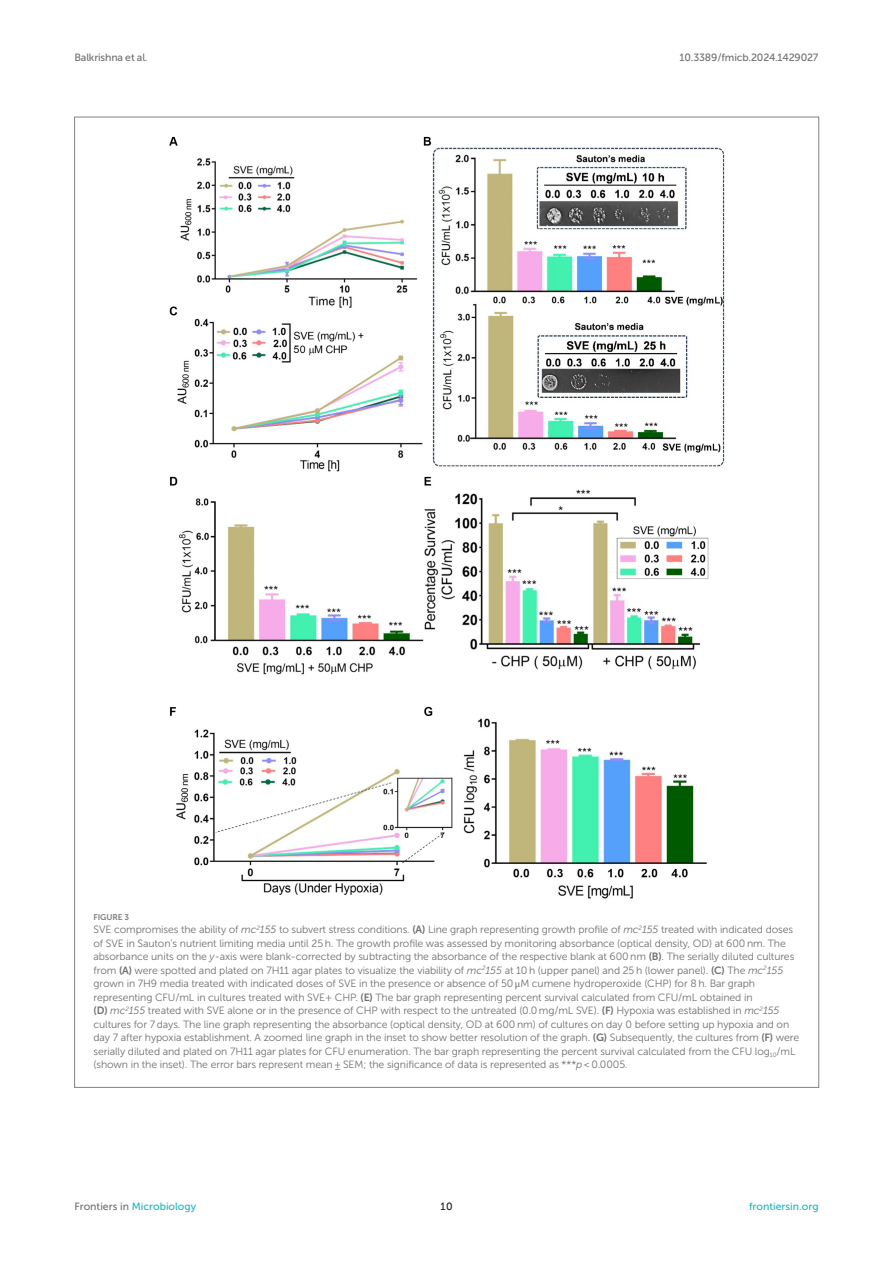
<style>
.page{position:relative;width:893px;height:1263px;background:#fff}
.page>*{position:absolute;margin:0;border:0;box-sizing:border-box;transform-origin:0 0}
.FIG_LEG{font:10.5px/13.5px "Museo Sans 300";letter-spacing:-.01em;color:#706f70}
.t1{font:10.5px "Museo Sans 500";letter-spacing:-.015em;color:#706f70}
.t2{font:10.5px "Museo Sans 500";color:#1db5c3}
.t3{font:10.5px "Museo Sans 500";color:#1b1c1b}
.FIG_HD{font:8.25px "Museo Sans 700";letter-spacing:-.01em;color:#7e7f7f}
.s1{font-style:italic}
.s2{font-family:"Museo Sans 700"}
.s3{font-family:"STIX General"}
.s4{color:#706f70}
</style>
<div class="page">
<img style="left:169px;top:136px;width:556px;height:763px">
<p class="t1" style="left:74px;top:51px;width:75px">Balkrishna et al.</p>
<p class="t1" style="left:680px;top:51px;width:140px">10.3389/fmicb.2024.1429027</p>
<p class="FIG_HD" style="left:94px;top:912px;width:37px">FIGURE 3</p>
<p class="FIG_LEG" style="left:94px;top:923px;width:707px">SVE compromises the ability of <span class="s1">mc</span><sup>2</sup><span class="s1">155</span> to subvert stress conditions. <span class="s2">(A)</span> Line graph representing growth profile of <span class="s1">mc</span><sup>2</sup><span class="s1">155</span> treated with indicated doses of SVE in Sauton’s nutrient limiting media until 25 h. The growth profile was assessed by monitoring absorbance (optical density, OD) at 600 nm. The absorbance units on the <span class="s1">y</span>-axis were blank-corrected by subtracting the absorbance of the respective blank at 600 nm <span class="s2">(B)</span>. The serially diluted cultures from <span class="s2">(A)</span> were spotted and plated on 7H11 agar plates to visualize the viability of <span class="s1">mc</span><sup>2</sup><span class="s1">155</span> at 10 h (upper panel) and 25 h (lower panel). <span class="s2">(C)</span> The <span class="s1">mc</span><sup>2</sup><span class="s1">155 </span>grown in 7H9 media treated with indicated doses of SVE in the presence or absence of 50 <span class="s3">μ</span>M cumene hydroperoxide (CHP) for 8 h. Bar graph representing CFU/mL in cultures treated with SVE+ CHP. <span class="s2">(E)</span> The bar graph representing percent survival calculated from CFU/mL obtained in<br><span class="s2">(D)</span> <span class="s1">mc</span><sup>2</sup><span class="s1">155</span> treated with SVE alone or in the presence of CHP with respect to the untreated (0.0 mg/mL SVE). <span class="s2">(F)</span> Hypoxia was established in <span class="s1">mc</span><sup>2</sup><span class="s1">155 </span>cultures for 7 days. The line graph representing the absorbance (optical density, OD at 600 nm) of cultures on day 0 before setting up hypoxia and on day 7 after hypoxia establishment. A zoomed line graph in the inset to show better resolution of the graph. <span class="s2">(G)</span> Subsequently, the cultures from <span class="s2">(F)</span> were serially diluted and plated on 7H11 agar plates for CFU enumeration. The bar graph representing the percent survival calculated from the CFU log<sub>10</sub>/mL (shown in the inset). The error bars represent mean ± SEM; the significance of data is represented as ***<span class="s1">p</span> &lt; 0.0005.</p>
<p class="t2" style="left:74px;top:1200px;width:123px"><span class="s4">Frontiers in</span> Microbiology</p>
<p class="t3" style="left:440px;top:1200px;width:14px">10</p>
<p class="t2" style="left:749px;top:1200px;width:71px">frontiersin.org</p>
</div>
